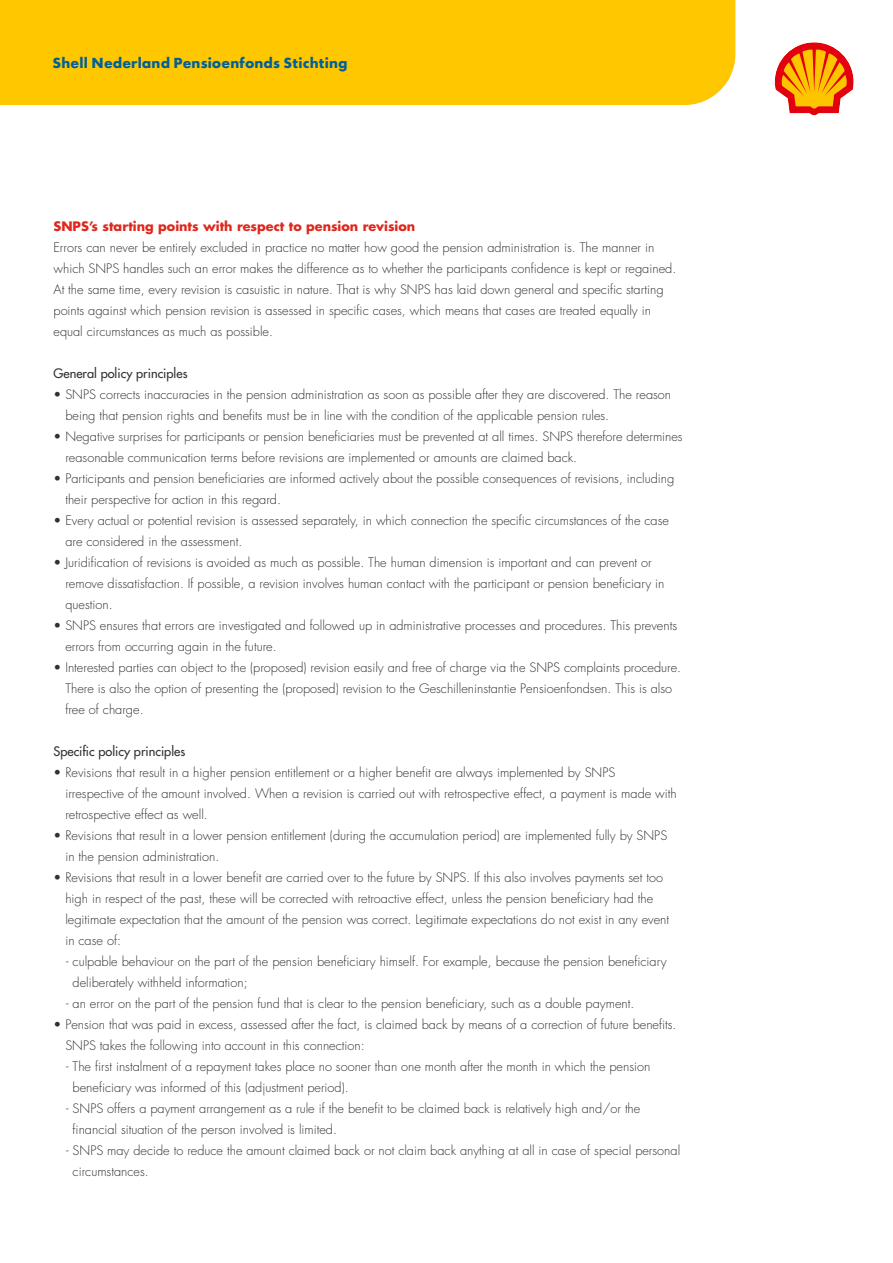
<style>
.page{position:relative;width:893px;height:1263px;background:#fff}
.page>*{position:absolute;margin:0;border:0;box-sizing:border-box;transform-origin:0 0}
.t1{font:700 13.5px "Shell";letter-spacing:.01em;color:#006097}
.t2{font:300 12.75px/21px "Futura Std";color:#313131}
.t3{font:700 12.75px "Futura Std";color:#df271c}
.t4{font:500 12.75px "Futura Std";color:#313131}
</style>
<div class="page">
<div style="left:0;top:0;width:735px;height:105px;background:#ffc700"></div>
<svg style="left:774px;top:42px;width:80px;height:74px"></svg>
<p class="t1" style="left:53px;top:52px;width:297px">Shell Nederland Pensioenfonds Stichting</p>
<p class="t3" style="left:54px;top:218px;width:363px">SNPS’s starting points with respect to pension revision</p>
<p class="t2" style="left:54px;top:237px;width:624px">Errors can never be entirely excluded in practice no matter how good the pension administration is. The manner in which SNPS handles such an error makes the difference as to whether the participants confidence is kept or regained.<br>At the same time, every revision is casuistic in nature. That is why SNPS has laid down general and specific starting points against which pension revision is assessed in specific cases, which means that cases are treated equally in equal circumstances as much as possible.</p>
<p class="t4" style="left:54px;top:365px;width:136px">General policy principles</p>
<p class="t2" style="left:65px;top:384px;width:607px;text-indent:-12px">• SNPS corrects inaccuracies in the pension administration as soon as possible after they are discovered. The reason being that pension rights and benefits must be in line with the condition of the applicable pension rules.</p>
<p class="t2" style="left:65px;top:426px;width:619px;text-indent:-12px">• Negative surprises for participants or pension beneficiaries must be prevented at all times. SNPS therefore determines reasonable communication terms before revisions are implemented or amounts are claimed back.</p>
<p class="t2" style="left:65px;top:468px;width:611px;text-indent:-12px">• Participants and pension beneficiaries are informed actively about the possible consequences of revisions, including their perspective for action in this regard.</p>
<p class="t2" style="left:65px;top:510px;width:605px;text-indent:-12px">• Every actual or potential revision is assessed separately, in which connection the specific circumstances of the case are considered in the assessment.</p>
<p class="t2" style="left:65px;top:552px;width:601px;text-indent:-12px">• Juridification of revisions is avoided as much as possible. The human dimension is important and can prevent or remove dissatisfaction. If possible, a revision involves human contact with the participant or pension beneficiary in question.</p>
<p class="t2" style="left:65px;top:615px;width:613px;text-indent:-12px">• SNPS ensures that errors are investigated and followed up in administrative processes and procedures. This prevents errors from occurring again in the future.</p>
<p class="t2" style="left:65px;top:657px;width:617px;text-indent:-12px">• Interested parties can object to the (proposed) revision easily and free of charge via the SNPS complaints procedure.<br>There is also the option of presenting the (proposed) revision to the Geschilleninstantie Pensioenfondsen. This is also free of charge.</p>
<p class="t4" style="left:54px;top:743px;width:133px">Specific policy principles</p>
<p class="t2" style="left:65px;top:762px;width:613px;text-indent:-12px">• Revisions that result in a higher pension entitlement or a higher benefit are always implemented by SNPS irrespective of the amount involved. When a revision is carried out with retrospective effect, a payment is made with retrospective effect as well.</p>
<p class="t2" style="left:65px;top:825px;width:603px;text-indent:-12px">• Revisions that result in a lower pension entitlement (during the accumulation period) are implemented fully by SNPS in the pension administration.</p>
<p class="t2" style="left:65px;top:867px;width:605px;text-indent:-12px">• Revisions that result in a lower benefit are carried over to the future by SNPS. If this also involves payments set too high in respect of the past, these will be corrected with retroactive effect, unless the pension beneficiary had the legitimate expectation that the amount of the pension was correct. Legitimate expectations do not exist in any event in case of:</p>
<p class="t2" style="left:73px;top:951px;width:595px;text-indent:-6px">- culpable behaviour on the part of the pension beneficiary himself. For example, because the pension beneficiary deliberately withheld information;</p>
<p class="t2" style="left:66px;top:993px;width:570px">- an error on the part of the pension fund that is clear to the pension beneficiary, such as a double payment.</p>
<p class="t2" style="left:65px;top:1014px;width:613px;text-indent:-12px">• Pension that was paid in excess, assessed after the fact, is claimed back by means of a correction of future benefits.<br>SNPS takes the following into account in this connection:</p>
<p class="t2" style="left:73px;top:1056px;width:579px;text-indent:-6px">- The first instalment of a repayment takes place no sooner than one month after the month in which the pension beneficiary was informed of this (adjustment period).</p>
<p class="t2" style="left:73px;top:1098px;width:569px;text-indent:-6px">- SNPS offers a payment arrangement as a rule if the benefit to be claimed back is relatively high and/or the financial situation of the person involved is limited.</p>
<p class="t2" style="left:73px;top:1140px;width:609px;text-indent:-6px">- SNPS may decide to reduce the amount claimed back or not claim back anything at all in case of special personal circumstances.</p>
</div>
